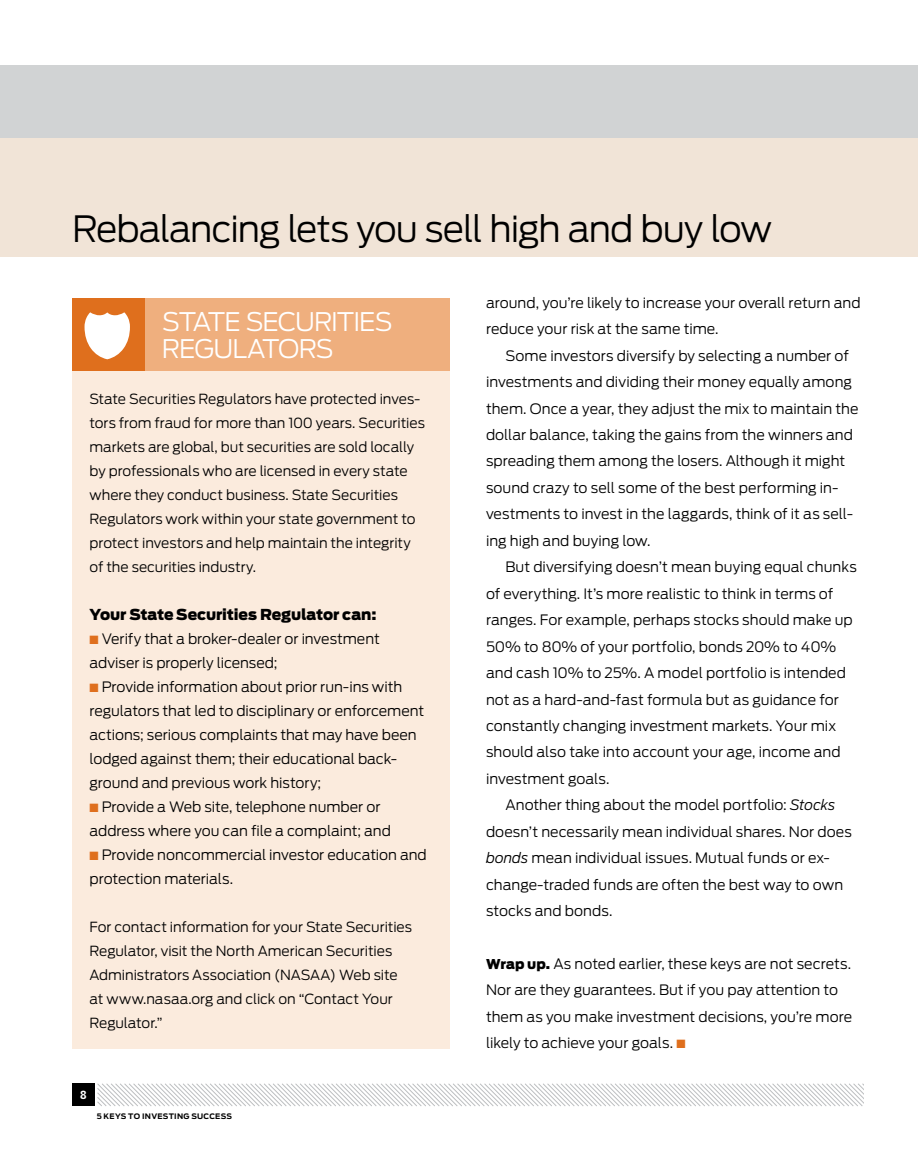
<style>
.page{position:relative;width:918px;height:1175px;background:#fff}
.page>*{position:absolute;margin:0;border:0;box-sizing:border-box;transform-origin:0 0}
.t1{font:300 36px "Antenna";letter-spacing:-.035em;color:#000}
.t2{font:300 25.5px/27px "Antenna";letter-spacing:-.035em;color:#fff}
.t3{font:900 15px "Antenna";letter-spacing:-.01em;color:#000}
.t4{font:300 14.25px/26.4px "Antenna";color:#000}
.t5{font:300 13.8px/24px "Antenna";letter-spacing:-.005em;color:#000}
.t6{font:10.5px "Retina Micro D10";color:#fff}
.t7{font:700 7.5px "Antenna";letter-spacing:.04em;color:#000}
.s1{color:#df6f1d}
.s2{font-style:italic}
.s3{font-weight:900;font-size:13.5px}
</style>
<div class="page">
<div style="left:72px;top:1083px;width:23px;height:23px;background:#000"></div>
<svg style="left:97px;top:1083px;width:767px;height:24px"></svg>
<div style="left:0;top:66px;width:918px;height:72px;background:#d1d3d4"></div>
<div style="left:0;top:138px;width:918px;height:118px;background:#f1e4d7"></div>
<div style="left:72px;top:303px;width:378px;height:745px;background:#fbebdd"></div>
<div style="left:72px;top:298px;width:378px;height:72px;background:#efaf7e"></div>
<div style="left:72px;top:298px;width:72px;height:72px;background:#df6f1d"></div>
<svg style="left:85px;top:312px;width:45px;height:47px"></svg>
<h1 class="t1" style="left:72px;top:208px;width:702px">Rebalancing lets you sell high and buy low</h1>
<h2 class="t2" style="left:162px;top:308px;width:205px">state securities regulators</h2>
<p class="t5" style="left:89px;top:387px;width:337px">State Securities Regulators have protected inves&shy;tors from fraud for more than 100 years. Securities markets are global, but securities are sold locally by professionals who are licensed in every state where they conduct business. State Securities Regulators work within your state government to protect investors and help maintain the integrity of the securities industry.</p>
<p class="t3" style="left:89px;top:605px;width:288px">Your State Securities Regulator can:</p>
<p class="t4" style="left:89px;top:627px;width:292px;line-height:24px"><span class="s1">■</span> Verify that a broker-dealer or investment adviser is properly licensed;</p>
<p class="t4" style="left:89px;top:675px;width:336px;line-height:24px"><span class="s1">■</span> Provide information about prior run-ins with regulators that led to disciplinary or enforcement actions; serious complaints that may have been lodged against them; their educational back&shy;ground and previous work history;</p>
<p class="t4" style="left:89px;top:795px;width:303px;line-height:24px"><span class="s1">■</span> Provide a Web site, telephone number or address where you can file a complaint; and</p>
<p class="t4" style="left:89px;top:843px;width:339px;line-height:24px"><span class="s1">■</span> Provide noncommercial investor education and protection materials.</p>
<p class="t5" style="left:89px;top:915px;width:324px">For contact information for your State Securities Regulator, visit the North American Securities Administrators Association (NASAA) Web site at www.nasaa.org and click on “Contact Your Regulator.”</p>
<p class="t6" style="left:80px;top:1088px;width:8px">8</p>
<p class="t7" style="left:97px;top:1111px;width:131px">5 KEYS TO I NVESTI NG SUCCESS</p>
<p class="t4" style="left:486px;top:289px;width:376px">around, you’re likely to increase your overall return and reduce your risk at the same time.</p>
<p class="t4" style="left:486px;top:342px;width:374px;text-indent:19px">Some investors diversify by selecting a number of investments and dividing their money equally among them. Once a year, they adjust the mix to maintain the dollar balance, taking the gains from the winners and spreading them among the losers. Although it might sound crazy to sell some of the best performing in&shy;vestments to invest in the laggards, think of it as sell&shy;ing high and buying low.</p>
<p class="t4" style="left:486px;top:554px;width:372px;text-indent:19px">But diversifying doesn’t mean buying equal chunks of everything. It’s more realistic to think in terms of ranges. For example, perhaps stocks should make up 50% to 80% of your portfolio, bonds 20% to 40% and cash 10% to 25%. A model portfolio is intended not as a hard-and-fast formula but as guidance for constantly changing investment markets. Your mix should also take into account your age, income and investment goals.</p>
<p class="t4" style="left:486px;top:792px;width:367px;text-indent:19px">Another thing about the model portfolio: <span class="s2">Stocks </span>doesn’t necessarily mean individual shares. Nor does <span class="s2">bonds</span> mean individual issues. Mutual funds or ex&shy;change-traded funds are often the best way to own stocks and bonds.</p>
<p class="t4" style="left:486px;top:950px;width:368px"><span class="s3">Wrap up.</span> As noted earlier, these keys are not secrets.<br>Nor are they guarantees. But if you pay attention to them as you make investment decisions, you’re more likely to achieve your goals. <span class="s1">■</span></p>
</div>
